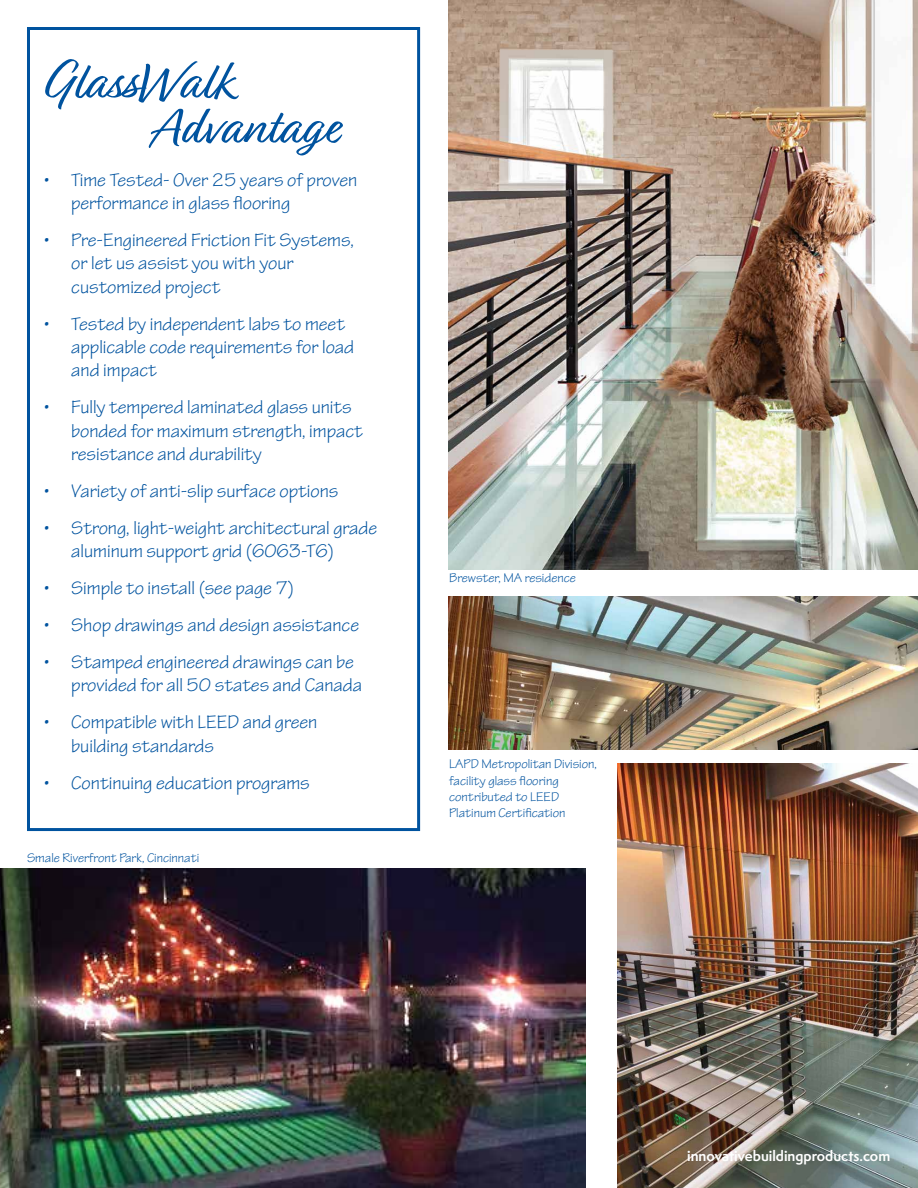
<style>
.page{position:relative;width:918px;height:1188px;background:#fff}
.page>*{position:absolute;margin:0;border:0;box-sizing:border-box;transform-origin:0 0}
.t1{font:54px "Relation";color:#00539f}
.t2{font:19.5px/23.4px "Tekton Pro";color:#00539f}
.t3{font:13.5px/16.2px "Tekton Pro";color:#00539f}
.t4{font:700 13.5px "Semplicita Pro";color:#fff}
</style>
<div class="page">
<div style="left:27px;top:27px;width:393px;height:804px;border:3px solid #00539f"></div>
<img style="left:448px;top:0;width:470px;height:569px">
<img style="left:448px;top:596px;width:470px;height:154px">
<img style="left:618px;top:763px;width:300px;height:425px">
<img style="left:0;top:868px;width:585px;height:320px">
<h1 class="t1" style="left:45px;top:51px;width:188px">GlassWalk</h1>
<h1 class="t1" style="left:153px;top:96px;width:187px">Advantage</h1>
<p class="t2" style="left:71px;top:168px;width:288px;text-indent:-27px">• Time Tested- Over 25 years of proven performance in glass flooring</p>
<p class="t2" style="left:71px;top:229px;width:284px;text-indent:-27px">• Pre-Engineered Friction Fit Systems, or let us assist you with your customized project</p>
<p class="t2" style="left:71px;top:312px;width:284px;text-indent:-27px">• Tested by independent labs to meet applicable code requirements for load and impact</p>
<p class="t2" style="left:71px;top:396px;width:293px;text-indent:-27px">• Fully tempered laminated glass units bonded for maximum strength, impact resistance and durability</p>
<p class="t2" style="left:44px;top:480px;width:296px">• Variety of anti-slip surface options</p>
<p class="t2" style="left:71px;top:517px;width:307px;text-indent:-27px">• Strong, light-weight architectural grade aluminum support grid (6063-T6)</p>
<p class="t2" style="left:44px;top:577px;width:251px">• Simple to install (see page 7)</p>
<p class="t2" style="left:44px;top:614px;width:316px">• Shop drawings and design assistance</p>
<p class="t2" style="left:71px;top:651px;width:292px;text-indent:-27px">• Stamped engineered drawings can be provided for all 50 states and Canada</p>
<p class="t2" style="left:71px;top:711px;width:248px;text-indent:-27px">• Compatible with LEED and green building standards</p>
<p class="t2" style="left:44px;top:771px;width:267px">• Continuing education programs</p>
<p class="t3" style="left:27px;top:850px;width:174px">Smale Riverfront Park, Cincinnati</p>
<p class="t3" style="left:449px;top:570px;width:128px">Brewster, MA residence</p>
<p class="t3" style="left:449px;top:756px;width:149px">LAPD Metropolitan Division, facility glass flooring contributed to LEED<br>Platinum Certification</p>
<p class="t4" style="left:687px;top:1146px;width:205px">innovativebuildingproducts.com</p>
</div>
